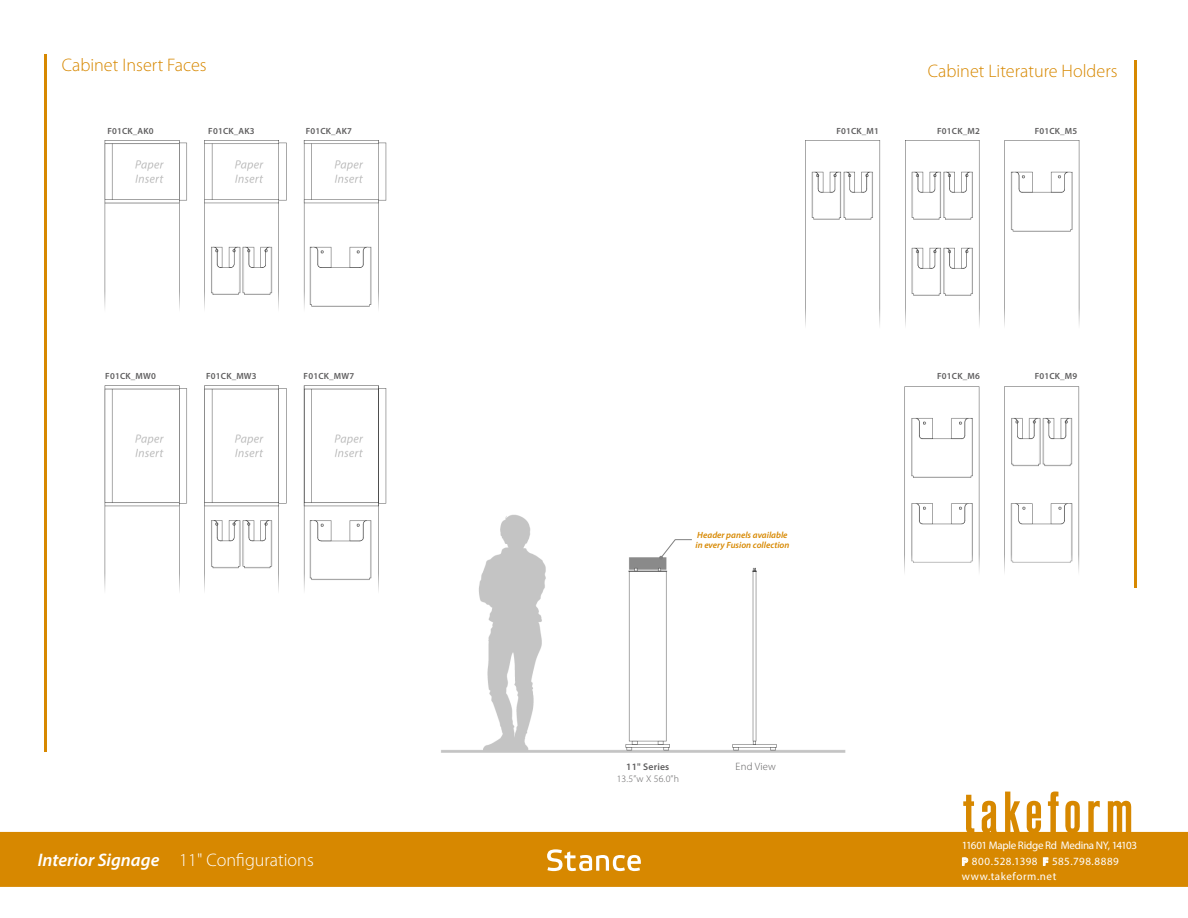
<style>
.page{position:relative;width:1188px;height:918px;background:#fff}
.page>*{position:absolute;margin:0;border:0;box-sizing:border-box;transform-origin:0 0}
.t1{font:300 18.15px "Myriad Pro";color:#d78800}
.t2{font:300 18.15px "Myriad Pro";color:#fff}
.t3{font:11.1px/15.5px "Myriad Pro";letter-spacing:.005em;color:#fff}
.t4{font:300 10.65px "Myriad Pro";letter-spacing:.02em;color:#5e5d5e}
.t5{font:300 9.75px "Myriad Pro";color:#5e5d5e}
.t6{font:600 9.75px "Myriad Pro";letter-spacing:.02em;color:#5e5d5e}
.t7{font:600 9px "Myriad Pro";letter-spacing:.02em;color:#5e5d5e}
.t8{font:italic 600 9px/9.9px "Myriad Pro";color:#d78800}
.s1{font-weight:600;font-style:italic}
.s2{font-weight:700}
</style>
<div class="page">
<img style="left:104px;top:141px;width:976px;height:612px">
<svg style="left:0;top:792px;width:1188px;height:95px;fill:#d78800"></svg>
<svg style="left:962px;top:858px;width:6px;height:8px"></svg>
<svg style="left:1043px;top:858px;width:5px;height:8px"></svg>
<svg style="left:547px;top:849px;width:94px;height:22px"></svg>
<hr style="left:1134px;top:60px;width:3px;height:528px;background:#d78800">
<svg style="left:659px;top:539px;width:33px;height:20px"></svg>
<hr style="left:44px;top:55px;width:3px;height:697px;background:#d78800">
<h1 class="t1" style="left:62px;top:55px;width:146px">Cabinet Insert Faces</h1>
<h1 class="t1" style="left:928px;top:61px;width:191px">Cabinet Literature Holders</h1>
<p class="t7" style="left:107px;top:125px;width:48px">F01CK_AK0</p>
<p class="t7" style="left:208px;top:125px;width:48px">F01CK_AK3</p>
<p class="t7" style="left:306px;top:125px;width:48px">F01CK_AK7</p>
<p class="t7" style="left:836px;top:125px;width:44px">F01CK_M1</p>
<p class="t7" style="left:937px;top:125px;width:44px">F01CK_M2</p>
<p class="t7" style="left:1035px;top:125px;width:44px">F01CK_M5</p>
<p class="t7" style="left:105px;top:370px;width:52px">F01CK_MW0</p>
<p class="t7" style="left:206px;top:370px;width:52px">F01CK_MW3</p>
<p class="t7" style="left:304px;top:370px;width:52px">F01CK_MW7</p>
<p class="t7" style="left:937px;top:370px;width:44px">F01CK_M6</p>
<p class="t7" style="left:1035px;top:370px;width:44px">F01CK_M9</p>
<p class="t8" style="left:696px;top:530px;width:95px">Header panels available in every Fusion collection</p>
<p class="t6" style="left:626px;top:761px;width:45px">11" Series</p>
<p class="t4" style="left:736px;top:761px;width:42px">End View</p>
<p class="t5" style="left:617px;top:773px;width:64px">13.5”w X 56.0”h</p>
<h1 class="t2" style="left:38px;top:850px;width:277px"><span class="s1">Interior Signage</span> 11" Configurations</h1>
<p class="t3" style="left:962px;top:838px;width:177px">11601 Maple Ridge Rd Medina NY, 14103<br><span class="s2">P</span> 800.528.1398 <span class="s2">F</span> 585.798.8889 www.takeform.net</p>
</div>
